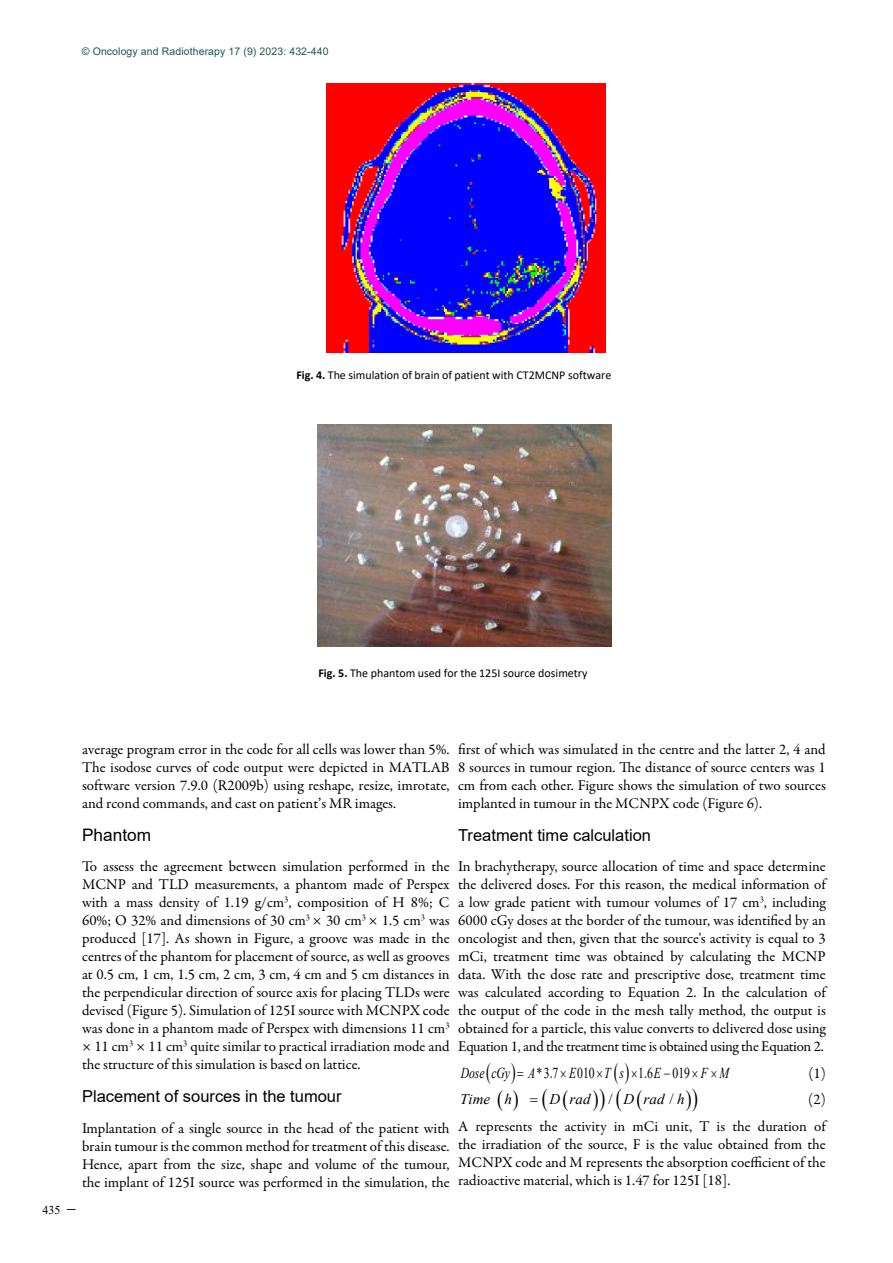
<style>
.page{position:relative;width:893px;height:1263px;background:#fff}
.page>*{position:absolute;margin:0;border:0;box-sizing:border-box;transform-origin:0 0}
.t1{font:17.25px "Arial";color:#000}
.t2{font:16.5px "Arial";color:#000}
.t3{font:italic 15.15px "Times New Roman";letter-spacing:-.005em;color:#000;scale:.77 1}
.t4{font:15.15px "Times New Roman";color:#000;scale:.77 1}
.t5{font:15px/18px "Garamond Premr Pro";color:#000;text-align:justify}
.t6{font:italic 14.85px "Times New Roman";color:#000}
.t7{font:14.85px "Times New Roman";color:#000}
.t8{font:12px "Calibri";color:#000}
.t9{font:12px "Times New Roman";color:#000}
.t10{font:10.5px "Arial";letter-spacing:.01em;color:#1d5557}
.s1{font-weight:700}
.s2{font-family:"Minion Pro";font-size:18px}
.s3{font-style:normal}
.s4{font-style:italic}
</style>
<div class="page">
<img style="left:326px;top:83px;width:280px;height:270px">
<img style="left:318px;top:425px;width:294px;height:221px">
<p class="t10" style="left:82px;top:44px;width:248px">© Oncology and Radiotherapy 17 (9) 2023: 432-440</p>
<p class="t8" style="left:296px;top:367px;width:316px"><span class="s1">Fig. 4.</span> The simulation of brain of patient with CT2MCNP software</p>
<p class="t8" style="left:318px;top:664px;width:271px"><span class="s1">Fig. 5.</span> The phantom used for the 125I source dosimetry</p>
<p class="t5" style="left:82px;top:740px;width:369px">average program error in the code for all cells was lower than 5%.<br>The isodose curves of code output were depicted in MATLAB software version 7.9.0 (R2009b) using reshape, resize, imrotate, and rcond commands, and cast on patient’s MR images.</p>
<p class="t1" style="left:82px;top:823px;width:71px">Phantom</p>
<p class="t5" style="left:82px;top:858px;width:369px">To assess the agreement between simulation performed in the MCNP and TLD measurements, a phantom made of Perspex with a mass density of 1.19 g/cm<sup>3</sup>, composition of H 8%; C 60%; O 32% and dimensions of 30 cm<sup>3</sup> × 30 cm<sup>3</sup> × 1.5 cm<sup>3</sup> was produced [17]. As shown in Figure, a groove was made in the centres of the phantom for placement of source, as well as grooves at 0.5 cm, 1 cm, 1.5 cm, 2 cm, 3 cm, 4 cm and 5 cm distances in the perpendicular direction of source axis for placing TLDs were devised (Figure 5). Simulation of 125I source with MCNPX code was done in a phantom made of Perspex with dimensions 11 cm<sup>3 </sup>× 11 cm<sup>3</sup> × 11 cm<sup>3</sup> quite similar to practical irradiation mode and the structure of this simulation is based on lattice.</p>
<p class="t2" style="left:82px;top:1085px;width:261px">Placement of sources in the tumour</p>
<p class="t5" style="left:82px;top:1119px;width:369px">Implantation of a single source in the head of the patient with brain tumour is the common method for treatment of this disease.<br>Hence, apart from the size, shape and volume of the tumour, the implant of 125I source was performed in the simulation, the</p>
<p class="t9" style="left:43px;top:1202px;width:36px">435 <span class="s2">−</span></p>
<p class="t5" style="left:458px;top:741px;width:369px">first of which was simulated in the centre and the latter 2, 4 and 8 sources in tumour region. The distance of source centers was 1 cm from each other. Figure shows the simulation of two sources implanted in tumour in the MCNPX code (Figure 6).</p>
<p class="t2" style="left:458px;top:823px;width:194px">Treatment time calculation</p>
<p class="t5" style="left:458px;top:858px;width:369px">In brachytherapy, source allocation of time and space determine the delivered doses. For this reason, the medical information of a low grade patient with tumour volumes of 17 cm<sup>3</sup>, including 6000 cGy doses at the border of the tumour, was identified by an oncologist and then, given that the source's activity is equal to 3 mCi, treatment time was obtained by calculating the MCNP data. With the dose rate and prescriptive dose, treatment time was calculated according to Equation 2. In the calculation of the output of the code in the mesh tally method, the output is obtained for a particle, this value converts to delivered dose using Equation 1, and the treatment time is obtained using the Equation 2.</p>
<p class="t3" style="left:461px;top:1062px;width:176px">Dose cGy A <span class="s3">*3.7 010</span></p>
<p class="t3" style="left:569px;top:1062px;width:11px">E</p>
<p class="t3" style="left:604px;top:1062px;width:27px">T s</p>
<p class="t4" style="left:638px;top:1062px;width:69px">1.6<span class="s4">E</span> − 019</p>
<p class="t3" style="left:701px;top:1062px;width:39px">F M</p>
<p class="t5" style="left:808px;top:1064px;width:19px">(1)</p>
<p class="t5" style="left:458px;top:1087px;width:369px;line-height:26.5px;text-align:right">(2)<br>A represents the activity in mCi unit, T is the duration of</p>
<p class="t5" style="left:458px;top:1135px;width:369px">the irradiation of the source, F is the value obtained from the MCNPX code and M represents the absorption coefficient of the radioactive material, which is 1.47 for 125I [18].</p>
<p class="t6" style="left:460px;top:1089px;width:53px">Time h</p>
<p class="t6" style="left:549px;top:1089px;width:43px">D rad</p>
<p class="t6" style="left:623px;top:1089px;width:63px">D rad h</p>
<p class="t7" style="left:608px;top:1089px;width:6px">/</p>
<p class="t7" style="left:669px;top:1089px;width:6px">/</p>
</div>
